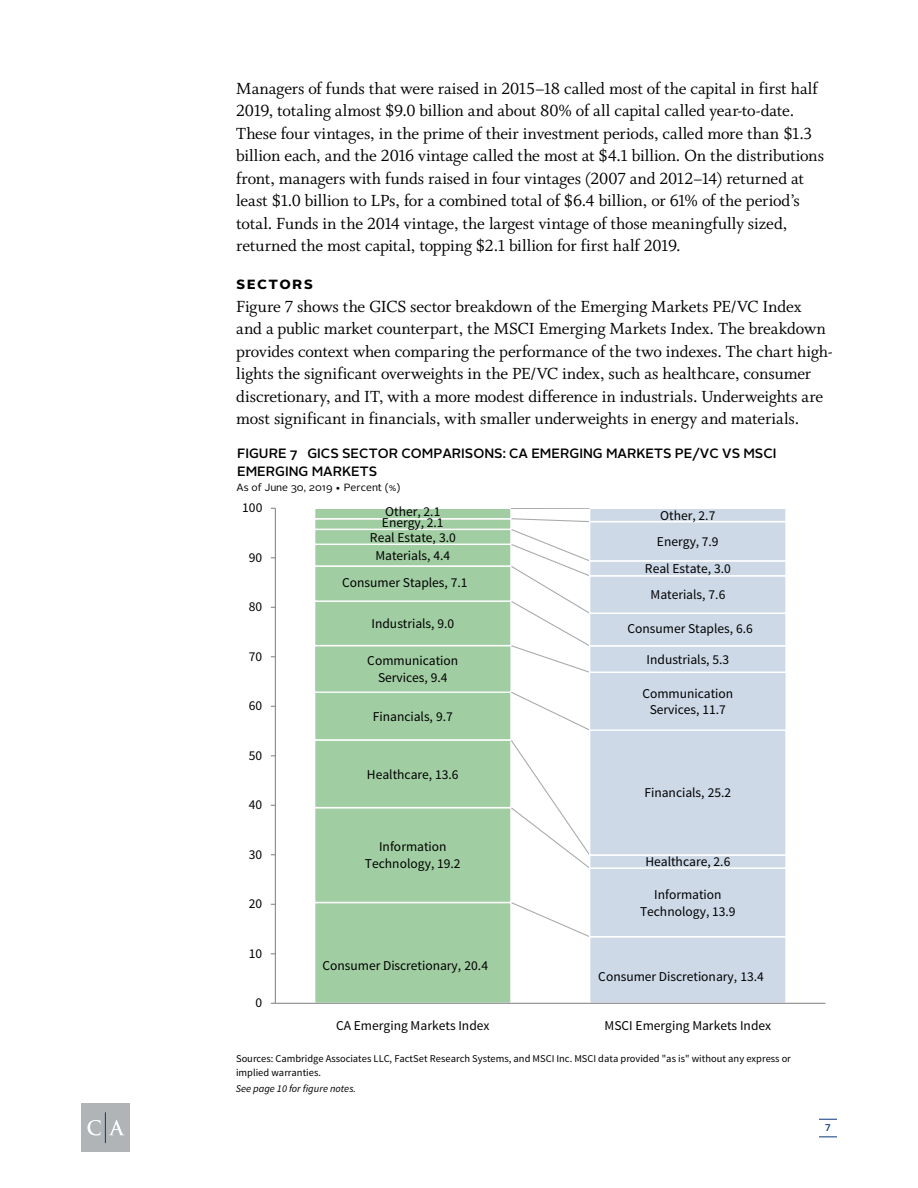
<style>
.page{position:relative;width:918px;height:1188px;background:#fff}
.page>*{position:absolute;margin:0;border:0;box-sizing:border-box;transform-origin:0 0}
.t1{font:18px/22.5px "Whitman";letter-spacing:-.005em;color:#000}
.t2{font:700 16.5px "Alright Sans";letter-spacing:.07em;color:#000}
.t3{font:13.5px/17px "Source Sans Pro";color:#000;text-align:center}
.t4{font:500 13.5px/17.7px "Alright Sans";color:#000}
.t5{font:10.5px/14.5px "Source Sans Pro";color:#000}
.t6{font:10.5px "Alright Sans";letter-spacing:-.005em;color:#000}
.t7{font:italic 10.5px "Source Sans Pro";color:#000}
.t8{font:500 9.75px "Alright Sans";color:#083981}
</style>
<div class="page">
<div style="left:590px;top:937px;width:196px;height:66px;background:#cdd9e7"></div>
<div style="left:589px;top:936px;width:198px;height:68px;border:1px solid #fff"></div>
<div style="left:315px;top:902px;width:196px;height:101px;background:#a1cda2"></div>
<div style="left:314px;top:902px;width:198px;height:102px;border:1px solid #fff"></div>
<svg style="left:510px;top:902px;width:81px;height:36px"></svg>
<div style="left:589px;top:867px;width:198px;height:70px;background:#cdd9e7;border:1px solid #fff"></div>
<div style="left:314px;top:807px;width:198px;height:96px;background:#a1cda2;border:1px solid #fff"></div>
<div style="left:589px;top:854px;width:198px;height:15px;background:#cdd9e7;border:1px solid #fff"></div>
<div style="left:314px;top:739px;width:198px;height:69px;background:#a1cda2;border:1px solid #fff"></div>
<svg style="left:509px;top:741px;width:82px;height:129px"></svg>
<div style="left:589px;top:729px;width:198px;height:127px;background:#cdd9e7;border:1px solid #fff"></div>
<div style="left:314px;top:691px;width:198px;height:50px;background:#a1cda2;border:1px solid #fff"></div>
<svg style="left:510px;top:692px;width:79px;height:39px"></svg>
<div style="left:314px;top:645px;width:198px;height:48px;background:#a1cda2;border:1px solid #fff"></div>
<div style="left:589px;top:672px;width:198px;height:59px;background:#cdd9e7;border:1px solid #fff"></div>
<div style="left:589px;top:645px;width:198px;height:28px;background:#cdd9e7;border:1px solid #fff"></div>
<div style="left:314px;top:600px;width:198px;height:46px;background:#a1cda2;border:1px solid #fff"></div>
<div style="left:589px;top:613px;width:198px;height:34px;background:#cdd9e7;border:1px solid #fff"></div>
<div style="left:314px;top:565px;width:198px;height:37px;background:#a1cda2;border:1px solid #fff"></div>
<div style="left:589px;top:575px;width:198px;height:39px;background:#cdd9e7;border:1px solid #fff"></div>
<div style="left:314px;top:544px;width:198px;height:23px;background:#a1cda2;border:1px solid #fff"></div>
<div style="left:589px;top:560px;width:198px;height:17px;background:#cdd9e7;border:1px solid #fff"></div>
<div style="left:314px;top:529px;width:198px;height:16px;background:#a1cda2;border:1px solid #fff"></div>
<div style="left:589px;top:521px;width:198px;height:41px;background:#cdd9e7;border:1px solid #fff"></div>
<div style="left:314px;top:518px;width:198px;height:12px;background:#a1cda2;border:1px solid #fff"></div>
<svg style="left:510px;top:518px;width:81px;height:156px"></svg>
<div style="left:590px;top:508px;width:196px;height:14px;background:#cdd9e7"></div>
<div style="left:589px;top:508px;width:198px;height:14px;border:1px solid #fff"></div>
<div style="left:315px;top:508px;width:196px;height:11px;background:#a1cda2"></div>
<div style="left:314px;top:508px;width:198px;height:11px;border:1px solid #fff"></div>
<hr style="left:511px;top:508px;width:79px;height:1px;background:#a7a9ac">
<hr style="left:275px;top:508px;width:1px;height:495px;background:#868686">
<hr style="left:275px;top:1003px;width:550px;height:1px;background:#868686">
<div style="left:81px;top:1103px;width:49px;height:49px;background:#b1b4b6"></div>
<svg style="left:87px;top:1120px;width:14px;height:16px"></svg>
<svg style="left:109px;top:1120px;width:15px;height:15px"></svg>
<hr style="left:105px;top:1112px;width:1px;height:31px;background:#083981">
<svg style="left:819px;top:1119px;width:18px;height:1px"></svg>
<svg style="left:819px;top:1137px;width:18px;height:1px"></svg>
<p class="t1" style="left:236px;top:77px;width:589px">Managers of funds that were raised in 2015–18 called most of the capital in first half 2019, totaling almost $9.0 billion and about 80% of all capital called year-to-date.<br>These four vintages, in the prime of their investment periods, called more than $1.3 billion each, and the 2016 vintage called the most at $4.1 billion. On the distributions front, managers with funds raised in four vintages (2007 and 2012–14) returned at least $1.0 billion to LPs, for a combined total of $6.4 billion, or 61% of the period’s total. Funds in the 2014 vintage, the largest vintage of those meaningfully sized, returned the most capital, topping $2.1 billion for first half 2019.</p>
<p class="t2" style="left:236px;top:272px;width:78px">Sectors</p>
<p class="t1" style="left:236px;top:295px;width:598px">Figure 7 shows the GICS sector breakdown of the Emerging Markets PE/VC Index<br>and a public market counterpart, the MSCI Emerging Markets Index. The breakdown provides context when comparing the performance of the two indexes. The chart high&shy;lights the significant overweights in the PE/VC index, such as healthcare, consumer discretionary, and IT, with a more modest difference in industrials. Underweights are most significant in financials, with smaller underweights in energy and materials.</p>
<p class="t4" style="left:237px;top:445px;width:541px">FIGURE 7 GICS SECTOR COMPARISONS: CA EMERGING MARKETS PE/VC VS MSCI<br>EMERGING MARKETS</p>
<p class="t6" style="left:236px;top:480px;width:165px">As of June 30, 2019 • Percent (%)</p>
<p class="t3" style="left:242px;top:499px;width:22px">100</p>
<p class="t3" style="left:249px;top:549px;width:15px">90</p>
<p class="t3" style="left:249px;top:598px;width:15px">80</p>
<p class="t3" style="left:249px;top:648px;width:15px">70</p>
<p class="t3" style="left:249px;top:697px;width:15px">60</p>
<p class="t3" style="left:249px;top:747px;width:15px">50</p>
<p class="t3" style="left:249px;top:796px;width:15px">40</p>
<p class="t3" style="left:249px;top:846px;width:15px">30</p>
<p class="t3" style="left:249px;top:895px;width:15px">20</p>
<p class="t3" style="left:249px;top:945px;width:15px">10</p>
<p class="t3" style="left:256px;top:994px;width:8px">0</p>
<p class="t3" style="left:385px;top:503px;width:57px">Other, 2.1</p>
<p class="t3" style="left:660px;top:507px;width:57px">Other, 2.7</p>
<p class="t3" style="left:382px;top:515px;width:63px">Energy, 2.1</p>
<p class="t3" style="left:370px;top:529px;width:88px">Real Estate, 3.0</p>
<p class="t3" style="left:657px;top:533px;width:63px">Energy, 7.9</p>
<p class="t3" style="left:375px;top:547px;width:76px">Materials, 4.4</p>
<p class="t3" style="left:645px;top:560px;width:88px">Real Estate, 3.0</p>
<p class="t3" style="left:342px;top:575px;width:127px">Consumer Staples, 7.1</p>
<p class="t3" style="left:371px;top:615px;width:84px">Industrials, 9.0</p>
<p class="t3" style="left:367px;top:652px;width:92px">Communication<br>Services, 9.4</p>
<p class="t3" style="left:373px;top:708px;width:81px">Financials, 9.7</p>
<p class="t3" style="left:367px;top:766px;width:93px">Healthcare, 13.6</p>
<p class="t3" style="left:365px;top:839px;width:97px">Information<br>Technology, 19.2</p>
<p class="t3" style="left:322px;top:957px;width:167px">Consumer Discretionary, 20.4</p>
<p class="t3" style="left:650px;top:587px;width:76px">Materials, 7.6</p>
<p class="t3" style="left:627px;top:620px;width:127px">Consumer Staples, 6.6</p>
<p class="t3" style="left:646px;top:651px;width:84px">Industrials, 5.3</p>
<p class="t3" style="left:642px;top:685px;width:92px">Communication<br>Services, 11.7</p>
<p class="t3" style="left:645px;top:785px;width:88px">Financials, 25.2</p>
<p class="t3" style="left:645px;top:854px;width:87px">Healthcare, 2.6</p>
<p class="t3" style="left:640px;top:886px;width:97px">Information<br>Technology, 13.9</p>
<p class="t3" style="left:598px;top:968px;width:167px">Consumer Discretionary, 13.4</p>
<p class="t3" style="left:336px;top:1017px;width:155px">CA Emerging Markets Index</p>
<p class="t3" style="left:605px;top:1017px;width:168px">MSCI Emerging Markets Index</p>
<p class="t5" style="left:236px;top:1051px;width:556px">Sources: Cambridge Associates LLC, FactSet Research Systems, and MSCI Inc. MSCI data provided "as is" without any express or implied warranties.</p>
<p class="t7" style="left:236px;top:1082px;width:122px">See page 10 for figure notes.</p>
<p class="t8" style="left:825px;top:1121px;width:8px">7</p>
</div>
